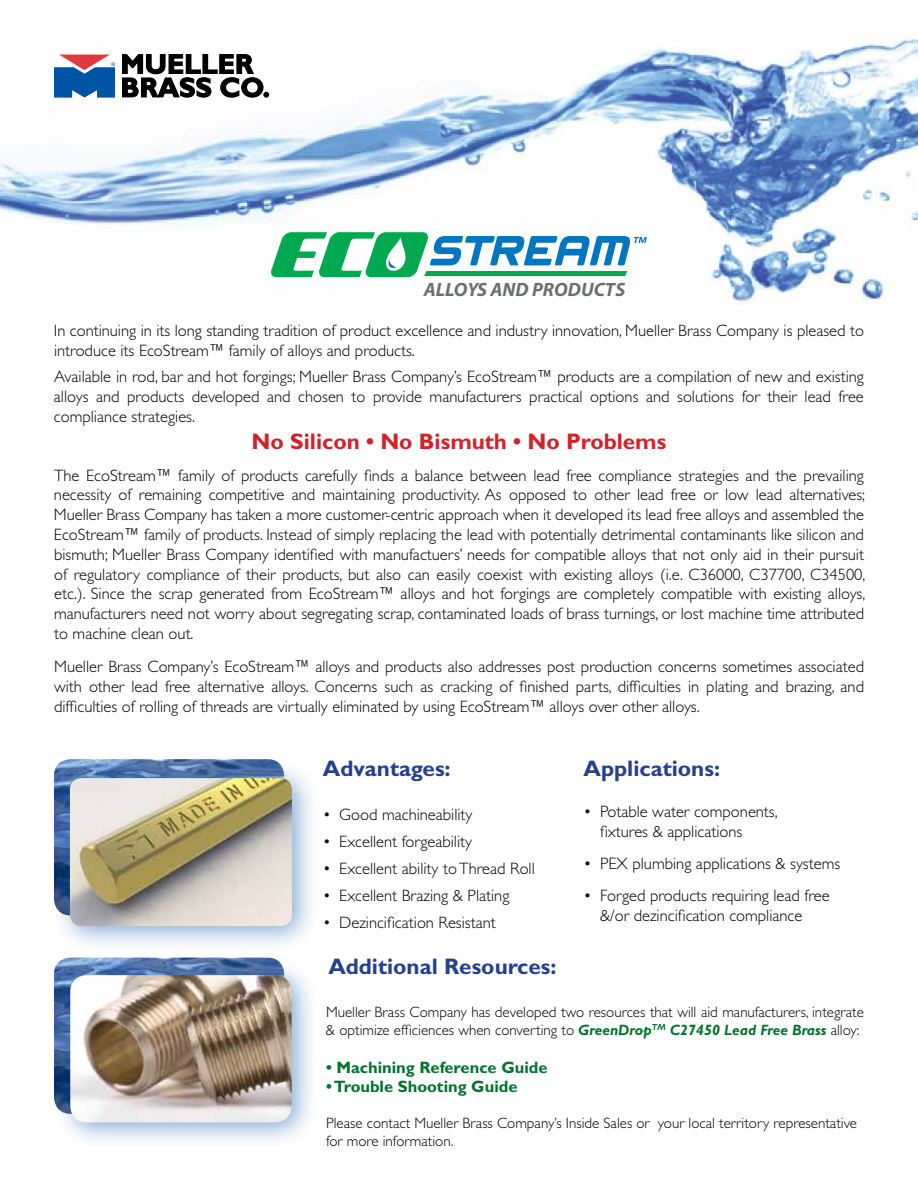
<style>
.page{position:relative;width:918px;height:1188px;background:#fff}
.page>*{position:absolute;margin:0;border:0;box-sizing:border-box;transform-origin:0 0}
.t1{font:700 22.5px "Gill Sans";color:#25408f}
.t2{font:700 22.5px "Gill Sans";color:#d2232a}
.t3{font:italic 700 19.35px "Myriad Pro";color:#6d6e71}
.t4{font:300 16.5px/19.8px "Gill Sans";color:#000}
.t5{font:700 16.5px "Gill Sans";color:#00732e}
.t6{font:300 15px/18px "Gill Sans";color:#000}
.s1{font-weight:700;font-style:italic;color:#00732e}
</style>
<div class="page">
<img style="left:0;top:37px;width:918px;height:268px">
<div style="left:52px;top:760px;width:267px;height:194px;background:#0054a4;opacity:.5"></div>
<img style="left:70px;top:778px;width:222px;height:148px">
<div style="left:52px;top:957px;width:267px;height:193px;background:#0054a4;opacity:.5"></div>
<img style="left:70px;top:975px;width:222px;height:147px">
<svg style="left:121px;top:53px;width:148px;height:45px"></svg>
<svg style="left:54px;top:54px;width:61px;height:43px"></svg>
<svg style="left:271px;top:232px;width:376px;height:45px"></svg>
<p class="t3" style="left:424px;top:277px;width:203px">ALLOYS AND PRODUCTS</p>
<p class="t4" style="left:54px;top:321px;width:812px">In continuing in its long standing tradition of product excellence and industry innovation, Mueller Brass Company is pleased to introduce its EcoStream™ family of alloys and products.</p>
<p class="t4" style="left:54px;top:367px;width:812px;text-align:justify">Available in rod, bar and hot forgings; Mueller Brass Company’s EcoStream™ products are a compilation of new and existing alloys and products developed and chosen to provide manufacturers practical options and solutions for their lead free compliance strategies.</p>
<h1 class="t2" style="left:252px;top:428px;width:416px">No Silicon • No Bismuth • No Problems</h1>
<p class="t4" style="left:54px;top:465px;width:813px;text-align:justify">The EcoStream™ family of products carefully finds a balance between lead free compliance strategies and the prevailing necessity of remaining competitive and maintaining productivity. As opposed to other lead free or low lead alternatives; Mueller Brass Company has taken a more customer-centric approach when it developed its lead free alloys and assembled the EcoStream™ family of products. Instead of simply replacing the lead with potentially detrimental contaminants like silicon and bismuth; Mueller Brass Company identified with manufactuers’ needs for compatible alloys that not only aid in their pursuit of regulatory compliance of their products, but also can easily coexist with existing alloys (i.e. C36000, C37700, C34500, etc.). Since the scrap generated from EcoStream™ alloys and hot forgings are completely compatible with existing alloys, manufacturers need not worry about segregating scrap, contaminated loads of brass turnings, or lost machine time attributed to machine clean out.</p>
<p class="t4" style="left:54px;top:657px;width:812px;text-align:justify">Mueller Brass Company’s EcoStream™ alloys and products also addresses post production concerns sometimes associated with other lead free alternative alloys. Concerns such as cracking of finished parts, difficulties in plating and brazing, and difficulties of rolling of threads are virtually eliminated by using EcoStream™ alloys over other alloys.</p>
<h1 class="t1" style="left:323px;top:755px;width:129px">Advantages:</h1>
<p class="t4" style="left:323px;top:805px;width:151px">• Good machineability</p>
<p class="t4" style="left:323px;top:832px;width:151px">• Excellent forgeability</p>
<p class="t4" style="left:323px;top:859px;width:214px">• Excellent ability toThread Roll</p>
<p class="t4" style="left:323px;top:886px;width:188px">• Excellent Brazing &amp; Plating</p>
<p class="t4" style="left:323px;top:913px;width:175px">• Dezincification Resistant</p>
<h1 class="t1" style="left:584px;top:755px;width:138px">Applications:</h1>
<p class="t4" style="left:600px;top:802px;width:179px;text-indent:-16px">• Potable water components, fixtures &amp; applications</p>
<p class="t4" style="left:584px;top:854px;width:258px">• PEX plumbing applications &amp; systems</p>
<p class="t4" style="left:600px;top:886px;width:231px;text-indent:-16px">• Forged products requiring lead free &amp;/or dezincification compliance</p>
<h1 class="t1" style="left:328px;top:954px;width:230px">Additional Resources:</h1>
<p class="t6" style="left:326px;top:1003px;width:539px">Mueller Brass Company has developed two resources that will aid manufacturers, integrate &amp; optimize efficiences when converting to <span class="s1">GreenDrop</span><sup>TM</sup> <span class="s1">C27450 Lead Free Brass</span> alloy:</p>
<p class="t5" style="left:326px;top:1057px;width:223px">• Machining Reference Guide</p>
<p class="t5" style="left:326px;top:1077px;width:193px">• Trouble Shooting Guide</p>
<p class="t6" style="left:326px;top:1114px;width:533px">Please contact Mueller Brass Company’s Inside Sales or your local territory representative for more information.</p>
</div>
